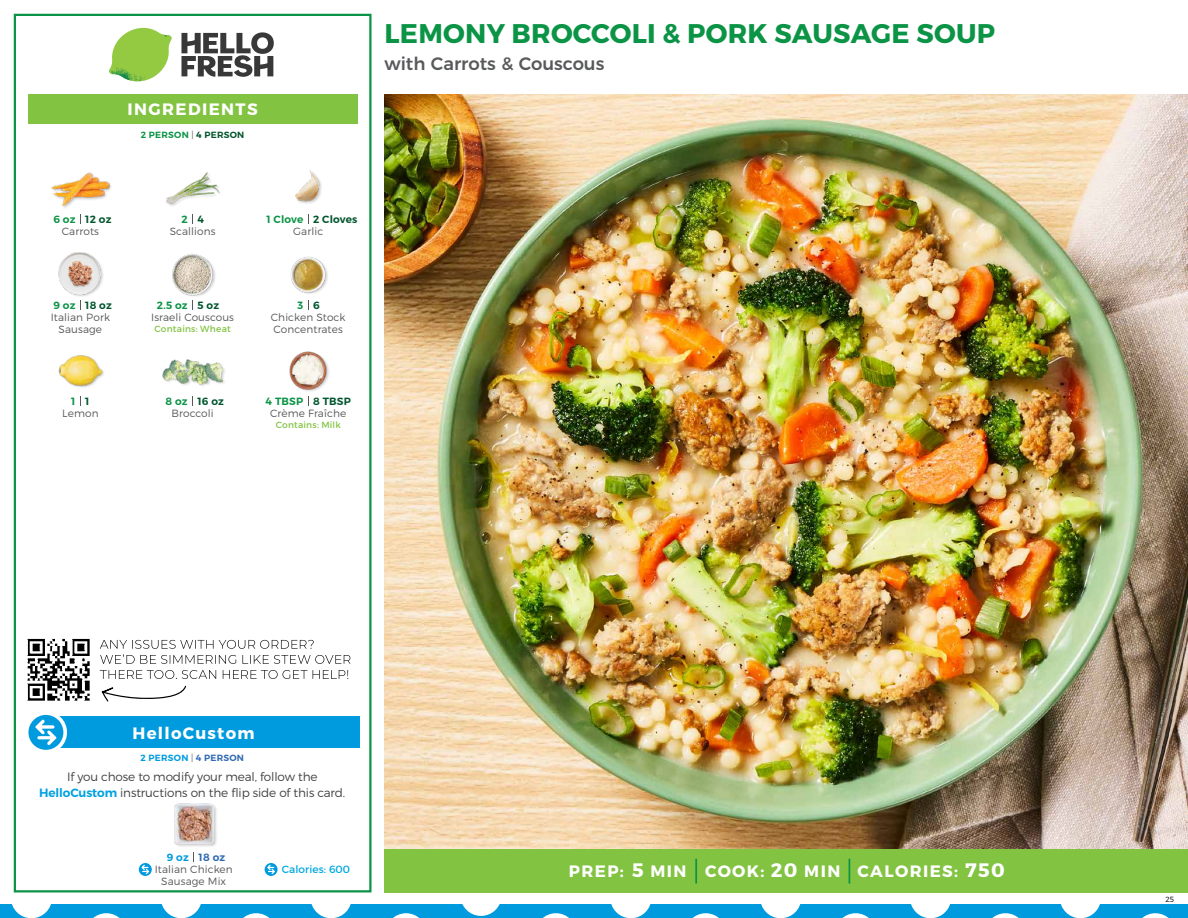
<style>
.page{position:relative;width:1188px;height:918px;background:#fff}
.page>*{position:absolute;margin:0;border:0;box-sizing:border-box;transform-origin:0 0}
.t1{font:700 27px "Montserrat";letter-spacing:.01em;color:#0b9446}
.t2{font:500 18px "Montserrat";color:#58595b}
.t3{font:700 16.5px "Montserrat";letter-spacing:.085em;color:#fff}
.t4{font:300 12px/16.5px "Montserrat";letter-spacing:-.01em;color:#414042;text-align:center}
.t5{font:300 10.5px/12px "Montserrat";letter-spacing:.01em;color:#58595b;text-align:center}
.t6{font:600 10.5px "Montserrat";letter-spacing:.02em;color:#00562c}
.t7{font:600 10.5px "Montserrat";letter-spacing:.015em;color:#0b9446}
.t8{font:10.5px "Montserrat";letter-spacing:.01em;color:#00a8e3}
.t9{font:600 10.5px "Montserrat";color:#3069b3}
.t10{font:9px "Montserrat";letter-spacing:.025em;color:#82c341}
.t11{font:600 9px "Montserrat";letter-spacing:.03em;color:#0b9446}
.t12{font:600 9px "Montserrat";letter-spacing:.03em;color:#009bdf}
.t13{font:300 7.5px "Montserrat";color:#000}
.s1{font-weight:300;color:#58595b}
.s2{color:#00562c}
.s3{font-weight:600;color:#00a1e1}
.s4{color:#3069b3}
.s5{color:#009bdf}
.s6{font-size:19.5px}
</style>
<div class="page">
<div style="left:0;top:904px;width:1188px;height:14px;background:#009bdf"></div>
<div style="left:11px;top:877px;width:41px;height:41px;background:#fff;border-radius:50%"></div>
<svg style="left:93px;top:913px;width:27px;height:5px"></svg>
<div style="left:161px;top:877px;width:41px;height:41px;background:#fff;border-radius:50%"></div>
<svg style="left:243px;top:913px;width:27px;height:5px"></svg>
<div style="left:311px;top:877px;width:41px;height:41px;background:#fff;border-radius:50%"></div>
<div style="left:460px;top:875px;width:42px;height:41px;background:#fff;border-radius:50%"></div>
<svg style="left:393px;top:913px;width:26px;height:5px"></svg>
<svg style="left:543px;top:913px;width:26px;height:5px"></svg>
<div style="left:610px;top:877px;width:41px;height:41px;background:#fff;border-radius:50%"></div>
<svg style="left:692px;top:913px;width:27px;height:5px"></svg>
<div style="left:760px;top:877px;width:41px;height:41px;background:#fff;border-radius:50%"></div>
<svg style="left:842px;top:913px;width:27px;height:5px"></svg>
<div style="left:910px;top:877px;width:41px;height:41px;background:#fff;border-radius:50%"></div>
<svg style="left:992px;top:913px;width:27px;height:5px"></svg>
<div style="left:1060px;top:877px;width:41px;height:41px;background:#fff;border-radius:50%"></div>
<svg style="left:1142px;top:913px;width:27px;height:5px"></svg>
<div style="left:384px;top:849px;width:804px;height:43px;background:#82c341"></div>
<svg style="left:181px;top:32px;width:93px;height:45px"></svg>
<svg style="left:114px;top:28px;width:55px;height:36px"></svg>
<img style="left:143px;top:28px;width:29px;height:24px">
<img style="left:112px;top:48px;width:54px;height:10px">
<img style="left:109px;top:52px;width:55px;height:30px">
<img style="left:142px;top:58px;width:24px;height:23px">
<div style="left:28px;top:94px;width:330px;height:30px;background:#82c341"></div>
<div style="left:14px;top:14px;width:358px;height:878px;border:2px solid #0b9446"></div>
<img style="left:384px;top:94px;width:804px;height:755px">
<img style="left:172px;top:253px;width:43px;height:43px">
<img style="left:290px;top:256px;width:38px;height:38px">
<img style="left:165px;top:172px;width:55px;height:34px">
<img style="left:295px;top:170px;width:27px;height:34px">
<img style="left:58px;top:253px;width:45px;height:43px">
<img style="left:51px;top:172px;width:59px;height:36px">
<div style="left:163px;top:359px;width:63px;height:29px;background:#000;opacity:.2"></div>
<img style="left:163px;top:359px;width:59px;height:29px">
<img style="left:289px;top:351px;width:40px;height:41px">
<img style="left:58px;top:355px;width:46px;height:33px">
<img style="left:174px;top:804px;width:43px;height:43px">
<div style="left:33px;top:716px;width:327px;height:32px;background:#009bdf"></div>
<div style="left:25px;top:711px;width:42px;height:43px;background:#fff;border-radius:50%"></div>
<div style="left:28px;top:715px;width:35px;height:35px;background:#009bdf;border-radius:50%"></div>
<svg style="left:35px;top:719px;width:22px;height:26px"></svg>
<svg style="left:139px;top:863px;width:13px;height:13px"></svg>
<svg style="left:141px;top:865px;width:8px;height:9px"></svg>
<svg style="left:265px;top:863px;width:13px;height:13px"></svg>
<svg style="left:267px;top:865px;width:8px;height:9px"></svg>
<hr style="left:695px;top:859px;width:2px;height:25px;background:#0b9446">
<svg style="left:849px;top:859px;width:1px;height:25px"></svg>
<img style="left:27px;top:638px;width:63px;height:63px">
<svg style="left:102px;top:685px;width:84px;height:17px"></svg>
<svg style="left:100px;top:670px;width:248px;height:9px"></svg>
<svg style="left:100px;top:640px;width:251px;height:24px"></svg>
<h3 class="t3" style="left:128px;top:99px;width:132px">INGREDIENTS</h3>
<p class="t11" style="left:141px;top:129px;width:105px">2 PERSON <span class="s1">|</span> <span class="s2">4 PERSON</span></p>
<h1 class="t1" style="left:385px;top:17px;width:612px">LEMONY BROCCOLI &amp; PORK SAUSAGE SOUP</h1>
<h2 class="t2" style="left:384px;top:49px;width:222px">with Carrots &amp; Couscous</h2>
<p class="t7" style="left:53px;top:212px;width:24px">6 oz</p>
<p class="t6" style="left:85px;top:212px;width:28px">12 oz</p>
<p class="t6" style="left:198px;top:212px;width:8px">4</p>
<p class="t6" style="left:313px;top:212px;width:46px">2 Cloves</p>
<p class="t7" style="left:181px;top:212px;width:8px">2</p>
<p class="t7" style="left:266px;top:212px;width:38px">1 Clove</p>
<p class="t5" style="left:62px;top:225px;width:39px">Carrots</p>
<p class="t5" style="left:170px;top:225px;width:47px">Scallions</p>
<p class="t5" style="left:293px;top:225px;width:32px">Garlic</p>
<p class="t7" style="left:53px;top:299px;width:24px">9 oz</p>
<p class="t6" style="left:85px;top:299px;width:28px">18 oz</p>
<p class="t6" style="left:198px;top:299px;width:23px">5 oz</p>
<p class="t6" style="left:313px;top:299px;width:8px">6</p>
<p class="t7" style="left:157px;top:299px;width:32px">2.5 oz</p>
<p class="t7" style="left:298px;top:299px;width:7px">3</p>
<p class="t5" style="left:51px;top:311px;width:61px">Italian Pork<br>Sausage</p>
<p class="t5" style="left:151px;top:311px;width:84px">Israeli Couscous</p>
<p class="t10" style="left:155px;top:323px;width:78px">Contains: Wheat</p>
<p class="t5" style="left:271px;top:311px;width:76px;text-align:left">Chicken Stock<br>Concentrates</p>
<p class="t7" style="left:71px;top:395px;width:6px">1</p>
<p class="t6" style="left:85px;top:395px;width:6px">1</p>
<p class="t6" style="left:198px;top:395px;width:28px">16 oz</p>
<p class="t6" style="left:313px;top:395px;width:39px">8 TBSP</p>
<p class="t7" style="left:166px;top:395px;width:24px">8 oz</p>
<p class="t7" style="left:266px;top:395px;width:39px">4 TBSP</p>
<p class="t5" style="left:62px;top:407px;width:38px">Lemon</p>
<p class="t5" style="left:172px;top:407px;width:44px">Broccoli</p>
<p class="t5" style="left:270px;top:407px;width:78px">Crème Fraîche</p>
<p class="t10" style="left:276px;top:419px;width:67px">Contains: Milk</p>
<h3 class="t3" style="left:133px;top:723px;width:123px">HelloCustom</h3>
<p class="t4" style="left:39px;top:768px;width:308px">If you chose to modify your meal, follow the<br><span class="s3">HelloCustom</span> instructions on the flip side of this card.</p>
<p class="t12" style="left:141px;top:752px;width:105px">2 PERSON <span class="s1">|</span> <span class="s4">4 PERSON</span></p>
<p class="t9" style="left:167px;top:851px;width:60px"><span class="s5">9 oz</span> 18 oz</p>
<p class="t5" style="left:155px;top:863px;width:80px">Italian Chicken<br>Sausage Mix</p>
<p class="t8" style="left:282px;top:863px;width:70px">Calories: 600</p>
<h3 class="t3" style="left:569px;top:861px;width:438px">PREP: <span class="s6">5</span> MIN COOK: <span class="s6">20</span> MIN CALORIES: <span class="s6">750</span></h3>
<p class="t13" style="left:1166px;top:895px;width:10px">25</p>
</div>
